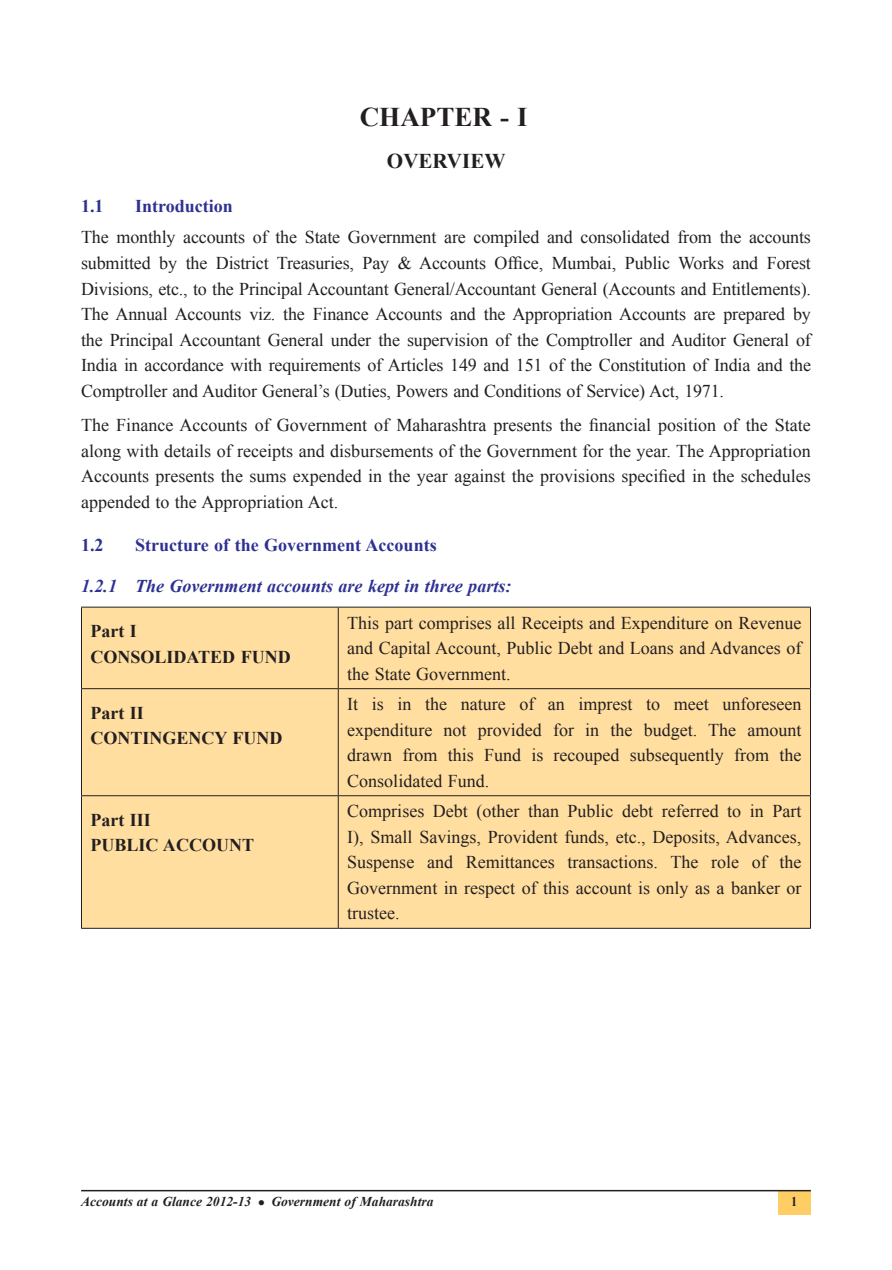
<style>
.page{position:relative;width:892px;height:1270px;background:#fff}
.page>*{position:absolute;margin:0;border:0;box-sizing:border-box;transform-origin:0 0}
.t1{font:700 27px "Times New Roman";color:#231f20}
.t2{font:700 21px "Times New Roman";color:#231f20}
.t3{font:18px/25.5px "Times New Roman";color:#231f20;text-align:justify}
.t4{font:700 18px/25.5px "Times New Roman";color:#231f20}
.t5{font:700 18px "Times New Roman";color:#2e3092}
.t6{font:italic 700 18px "Times New Roman";color:#2e3092}
.t7{font:italic 700 13.5px "Times New Roman";color:#231f20}
.t8{font:700 13.5px "Times New Roman";color:#231f20;scale:.9 1}
</style>
<div class="page">
<div style="left:778px;top:1190px;width:32px;height:24px;background:#fecd64"></div>
<hr style="left:81px;top:1189px;width:729px;height:2px;background:#231f20">
<div style="left:82px;top:607px;width:727px;height:320px;background:#ffdea0"></div>
<hr style="left:81px;top:606px;width:257px;height:1px;background:#231f20">
<hr style="left:81px;top:607px;width:1px;height:81px;background:#231f20">
<hr style="left:338px;top:606px;width:472px;height:1px;background:#231f20">
<hr style="left:338px;top:607px;width:1px;height:81px;background:#231f20">
<hr style="left:809px;top:607px;width:1px;height:81px;background:#231f20">
<hr style="left:81px;top:688px;width:257px;height:1px;background:#231f20">
<hr style="left:81px;top:689px;width:1px;height:106px;background:#231f20">
<hr style="left:338px;top:688px;width:472px;height:1px;background:#231f20">
<hr style="left:338px;top:689px;width:1px;height:106px;background:#231f20">
<hr style="left:809px;top:689px;width:1px;height:106px;background:#231f20">
<hr style="left:81px;top:795px;width:257px;height:1px;background:#231f20">
<hr style="left:81px;top:796px;width:1px;height:131px;background:#231f20">
<hr style="left:338px;top:795px;width:472px;height:1px;background:#231f20">
<hr style="left:338px;top:796px;width:1px;height:131px;background:#231f20">
<hr style="left:809px;top:796px;width:1px;height:131px;background:#231f20">
<hr style="left:81px;top:927px;width:257px;height:1px;background:#231f20">
<hr style="left:338px;top:927px;width:472px;height:1px;background:#231f20">
<h1 class="t1" style="left:359px;top:99px;width:169px">CHAPTER - I</h1>
<p class="t2" style="left:387px;top:147px;width:120px">OVERVIEW</p>
<p class="t5" style="left:81px;top:193px;width:24px">1.1</p>
<p class="t5" style="left:135px;top:193px;width:99px">Introduction</p>
<p class="t3" style="left:81px;top:224px;width:731px">The monthly accounts of the State Government are compiled and consolidated from the accounts submitted by the District Treasuries, Pay &amp; Accounts Office, Mumbai, Public Works and Forest Divisions, etc., to the Principal Accountant General/Accountant General (Accounts and Entitlements).<br>The Annual Accounts viz. the Finance Accounts and the Appropriation Accounts are prepared by the Principal Accountant General under the supervision of the Comptroller and Auditor General of India in accordance with requirements of Articles 149 and 151 of the Constitution of India and the Comptroller and Auditor General’s (Duties, Powers and Conditions of Service) Act, 1971.</p>
<p class="t3" style="left:81px;top:412px;width:731px">The Finance Accounts of Government of Maharashtra presents the financial position of the State along with details of receipts and disbursements of the Government for the year. The Appropriation Accounts presents the sums expended in the year against the provisions specified in the schedules appended to the Appropriation Act.</p>
<p class="t5" style="left:81px;top:532px;width:24px">1.2</p>
<p class="t5" style="left:135px;top:532px;width:303px">Structure of the Government Accounts</p>
<p class="t6" style="left:81px;top:573px;width:431px">1.2.1 The Government accounts are kept in three parts:</p>
<p class="t4" style="left:90px;top:618px;width:202px">Part I<br>CONSOLIDATED FUND</p>
<p class="t3" style="left:347px;top:609px;width:455px">This part comprises all Receipts and Expenditure on Revenue and Capital Account, Public Debt and Loans and Advances of the State Government.</p>
<p class="t4" style="left:90px;top:699px;width:193px">Part II<br>CONTINGENCY FUND</p>
<p class="t3" style="left:347px;top:691px;width:455px">It is in the nature of an imprest to meet unforeseen expenditure not provided for in the budget. The amount drawn from this Fund is recouped subsequently from the Consolidated Fund.</p>
<p class="t4" style="left:90px;top:806px;width:165px">Part III<br>PUBLIC ACCOUNT</p>
<p class="t3" style="left:347px;top:798px;width:455px">Comprises Debt (other than Public debt referred to in Part I), Small Savings, Provident funds, etc., Deposits, Advances, Suspense and Remittances transactions. The role of the Government in respect of this account is only as a banker or trustee.</p>
<p class="t7" style="left:81px;top:1192px;width:354px">Accounts at a Glance 2012-13 ● Government of Maharashtra</p>
<p class="t8" style="left:790px;top:1192px;width:8px">1</p>
</div>
